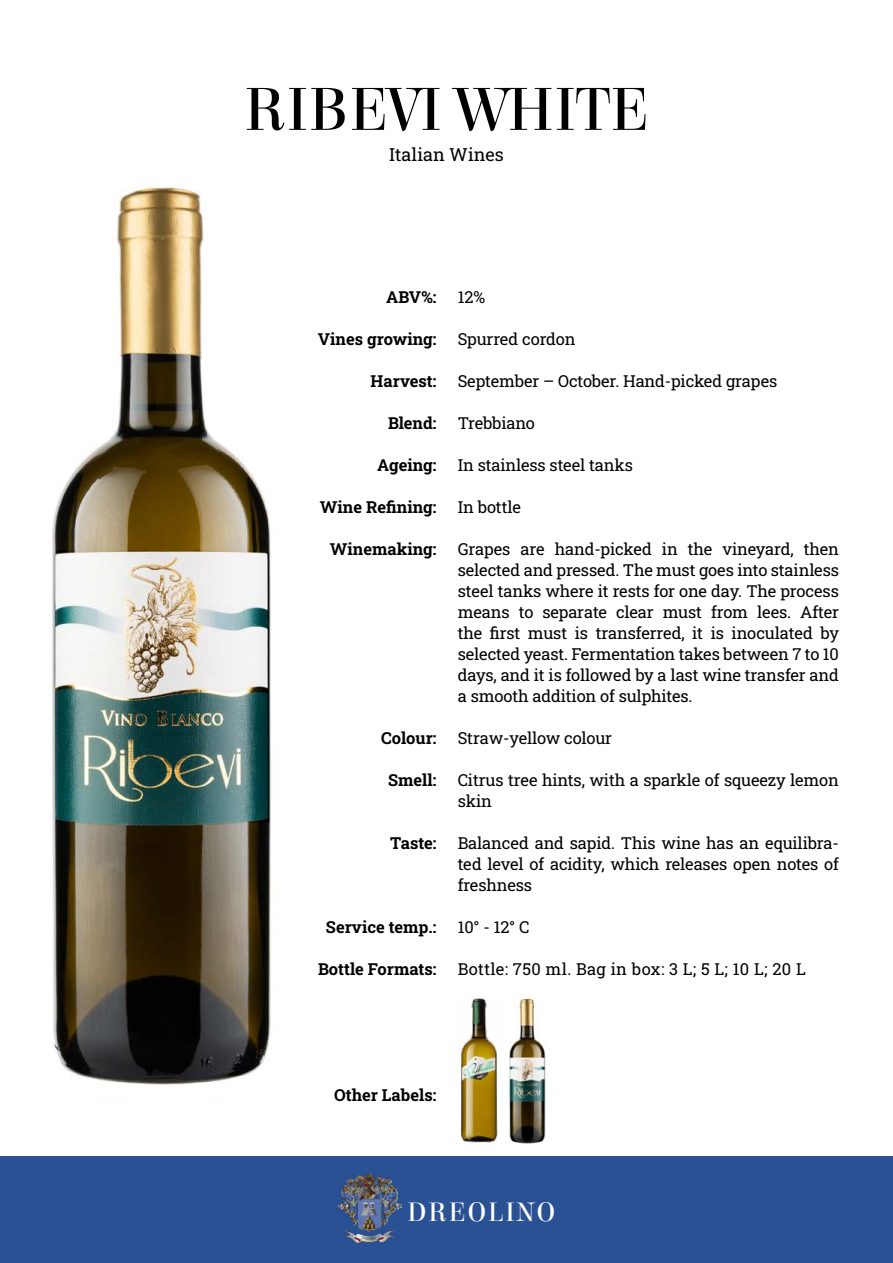
<style>
.page{position:relative;width:893px;height:1263px;background:#fff}
.page>*{position:absolute;margin:0;border:0;box-sizing:border-box;transform-origin:0 0}
.t1{font:64.5px "Elsie";letter-spacing:-.01em;color:#000}
.t2{font:28.35px "Elsie";letter-spacing:.05em;color:#fff}
.t3{font:18px "Roboto Slab";color:#000}
.t4{font:16.5px/21px "Roboto Slab";letter-spacing:-.01em;color:#000;text-align:justify}
.t5{font:700 16.5px "Roboto Slab";color:#000}
.t6{font:16.5px "Roboto Slab";letter-spacing:.02em;color:#000}
</style>
<div class="page">
<div style="left:0;top:1156px;width:893px;height:107px;background:#2a5194"></div>
<img style="left:337px;top:1174px;width:65px;height:69px">
<img style="left:461px;top:998px;width:37px;height:145px">
<img style="left:52px;top:182px;width:219px;height:903px">
<img style="left:509px;top:998px;width:37px;height:146px">
<h1 class="t1" style="left:243px;top:74px;width:408px">RIBEVI WHITE</h1>
<p class="t3" style="left:389px;top:142px;width:116px">Italian Wines</p>
<p class="t5" style="left:386px;top:286px;width:52px">ABV%:</p>
<p class="t5" style="left:318px;top:328px;width:120px">Vines growing:</p>
<p class="t5" style="left:371px;top:370px;width:67px">Harvest:</p>
<p class="t5" style="left:388px;top:412px;width:50px">Blend:</p>
<p class="t5" style="left:377px;top:454px;width:61px">Ageing:</p>
<p class="t5" style="left:320px;top:496px;width:118px">Wine Refining:</p>
<p class="t5" style="left:330px;top:538px;width:108px">Winemaking:</p>
<p class="t5" style="left:381px;top:727px;width:57px">Colour:</p>
<p class="t5" style="left:388px;top:769px;width:50px">Smell:</p>
<p class="t5" style="left:390px;top:832px;width:48px">Taste:</p>
<p class="t5" style="left:326px;top:916px;width:112px">Service temp.:</p>
<p class="t5" style="left:318px;top:958px;width:120px">Bottle Formats:</p>
<p class="t4" style="left:458px;top:286px;width:29px">12%</p>
<p class="t4" style="left:458px;top:328px;width:119px">Spurred cordon</p>
<p class="t4" style="left:458px;top:370px;width:321px">September – October. Hand-picked grapes</p>
<p class="t4" style="left:458px;top:412px;width:79px">Trebbiano</p>
<p class="t4" style="left:458px;top:454px;width:177px">In stainless steel tanks</p>
<p class="t4" style="left:458px;top:496px;width:65px">In bottle</p>
<p class="t4" style="left:458px;top:538px;width:383px">Grapes are hand-picked in the vineyard, then selected and pressed. The must goes into stainless steel tanks where it rests for one day. The process means to separate clear must from lees. After the first must is transferred, it is inoculated by selected yeast. Fermentation takes between 7 to 10 days, and it is followed by a last wine transfer and a smooth addition of sulphites.</p>
<p class="t4" style="left:458px;top:727px;width:156px">Straw-yellow colour</p>
<p class="t4" style="left:458px;top:769px;width:383px">Citrus tree hints, with a sparkle of squeezy lemon skin</p>
<p class="t4" style="left:458px;top:832px;width:383px">Balanced and sapid. This wine has an equilibra&shy;ted level of acidity, which releases open notes of freshness</p>
<p class="t4" style="left:458px;top:916px;width:73px">10° - 12° C</p>
<p class="t6" style="left:458px;top:958px;width:349px">Bottle: 750 ml. Bag in box: 3 L; 5 L; 10 L; 20 L</p>
<p class="t5" style="left:334px;top:1084px;width:104px">Other Labels:</p>
<h2 class="t2" style="left:407px;top:1197px;width:150px">DREOLINO</h2>
</div>
